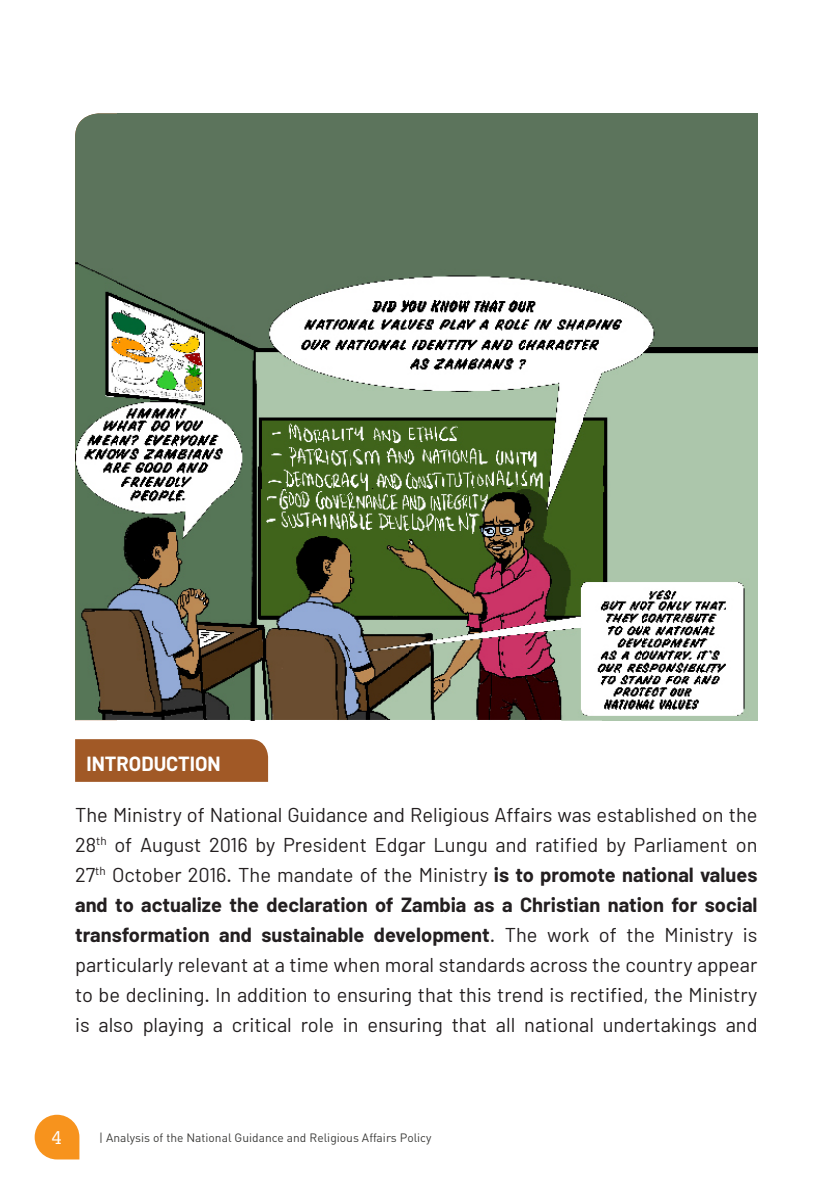
<style>
.page{position:relative;width:840px;height:1191px;background:#fff}
.page>*{position:absolute;margin:0;border:0;box-sizing:border-box;transform-origin:0 0}
.t1{font:20px/30px "Barlow";color:#231f20;text-align:justify}
.Heading_1{font:700 20px "Barlow";color:#fff}
.t2{font:18px "AG Gloria C";color:#fff}
.t3{font:12px "DIN Pro";color:#3e3e3c}
.s1{font-weight:700}
</style>
<div class="page">
<svg style="left:35px;top:1114px;width:44px;height:45px;background:#f8a442"></svg>
<img style="left:75px;top:113px;width:682px;height:607px">
<div style="left:75px;top:739px;width:193px;height:43px;background:#a15926"></div>
<p class="Heading_1" style="left:86px;top:751px;width:136px">INTRODUCTION</p>
<p class="t1" style="left:75px;top:799px;width:683px">The Ministry of National Guidance and Religious Affairs was established on the 28<sup>th</sup> of August 2016 by President Edgar Lungu and ratified by Parliament on 27<sup>th</sup> October 2016. The mandate of the Ministry <span class="s1">is to promote national values and to actualize the declaration of Zambia as a Christian nation for social transformation and sustainable development</span>. The work of the Ministry is particularly relevant at a time when moral standards across the country appear to be declining. In addition to ensuring that this trend is rectified, the Ministry is also playing a critical role in ensuring that all national undertakings and</p>
<p class="t2" style="left:52px;top:1127px;width:12px">4</p>
<p class="t3" style="left:99px;top:1129px;width:333px">| Analysis of the National Guidance and Religious Affairs Policy</p>
</div>
